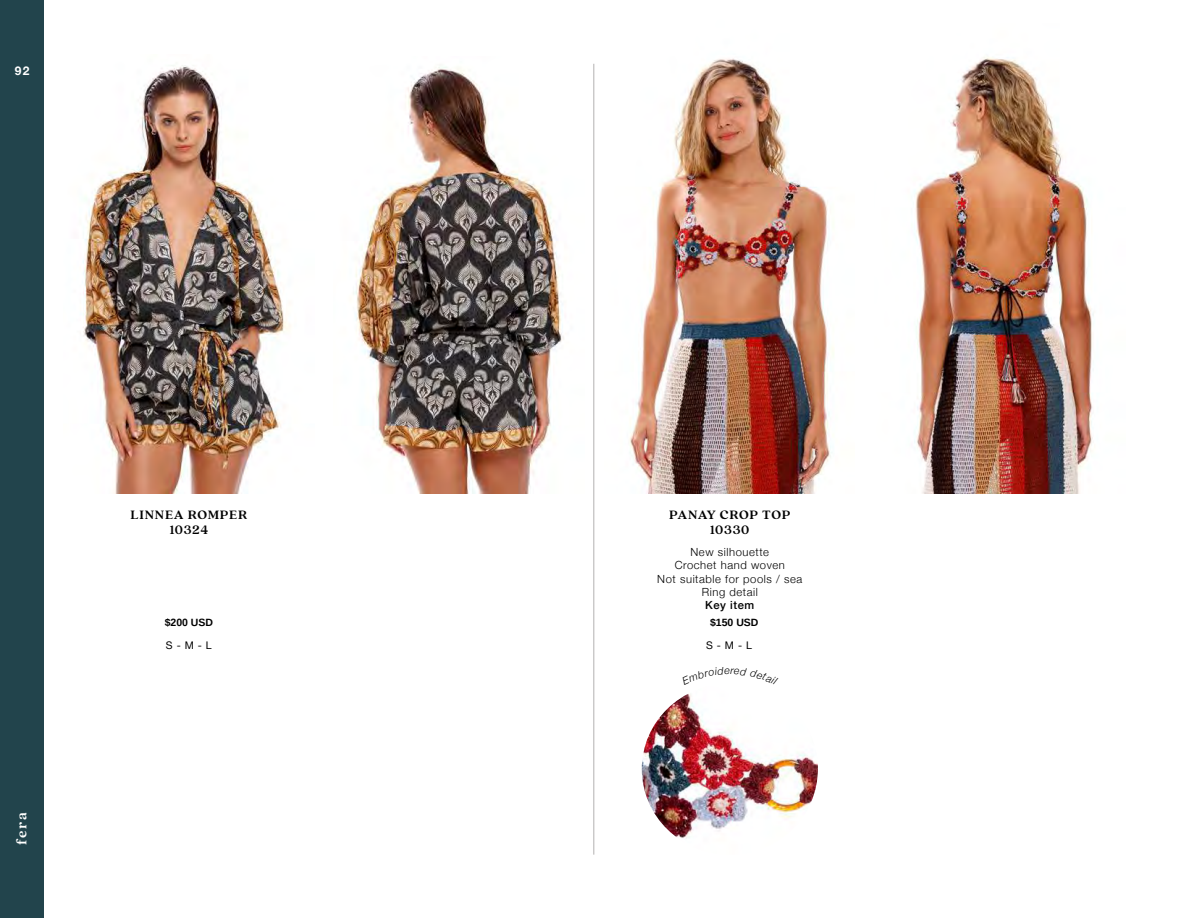
<style>
.page{position:relative;width:1188px;height:918px;background:#fff}
.page>*{position:absolute;margin:0;border:0;box-sizing:border-box;transform-origin:0 0}
.t1{font:700 15px "Quincy CF";color:#fff}
.t2{font:700 13.5px/15px "Quincy CF";letter-spacing:.05em;color:#000;text-align:center}
.t3{font:700 12px "Helvetica Neue";color:#fff}
.t4{font:300 11.25px/13.5px "Helvetica Neue";letter-spacing:.05em;color:#000;text-align:center}
.t5{font:500 11.25px "Helvetica Neue";letter-spacing:.05em;color:#000}
.t6{font:700 10.5px "Arimo";color:#000}
.t7{font:10.5px "Helvetica Neue";color:#000}
</style>
<div class="page">
<hr style="left:594px;top:64px;width:1px;height:791px;background:#b3b2b2">
<div style="left:0;top:0;width:44px;height:918px;background:#22444c"></div>
<img style="left:914px;top:57px;width:180px;height:437px">
<img style="left:629px;top:58px;width:205px;height:436px">
<img style="left:354px;top:67px;width:210px;height:427px">
<img style="left:83px;top:65px;width:208px;height:429px">
<img style="left:642px;top:694px;width:176px;height:145px">
<p class="t3" style="left:15px;top:62px;width:16px">92</p>
<h1 class="t1" style="left:11px;top:845px;width:34px;rotate:-90deg">fera</h1>
<p class="t2" style="left:131px;top:507px;width:118px">LINNEA ROMPER<br>10324</p>
<p class="t2" style="left:669px;top:507px;width:123px">PANAY CROP TOP<br>10330</p>
<p class="t4" style="left:657px;top:544px;width:146px">New silhouette<br>Crochet hand woven<br>Not suitable for pools / sea<br>Ring detail</p>
<p class="t5" style="left:705px;top:596px;width:51px">Key item</p>
<p class="t6" style="left:165px;top:618px;width:50px">$200 USD</p>
<p class="t6" style="left:710px;top:618px;width:50px">$150 USD</p>
<p class="t7" style="left:166px;top:638px;width:47px">S-M-L</p>
<p class="t7" style="left:706px;top:638px;width:47px">S-M-L</p>
</div>
